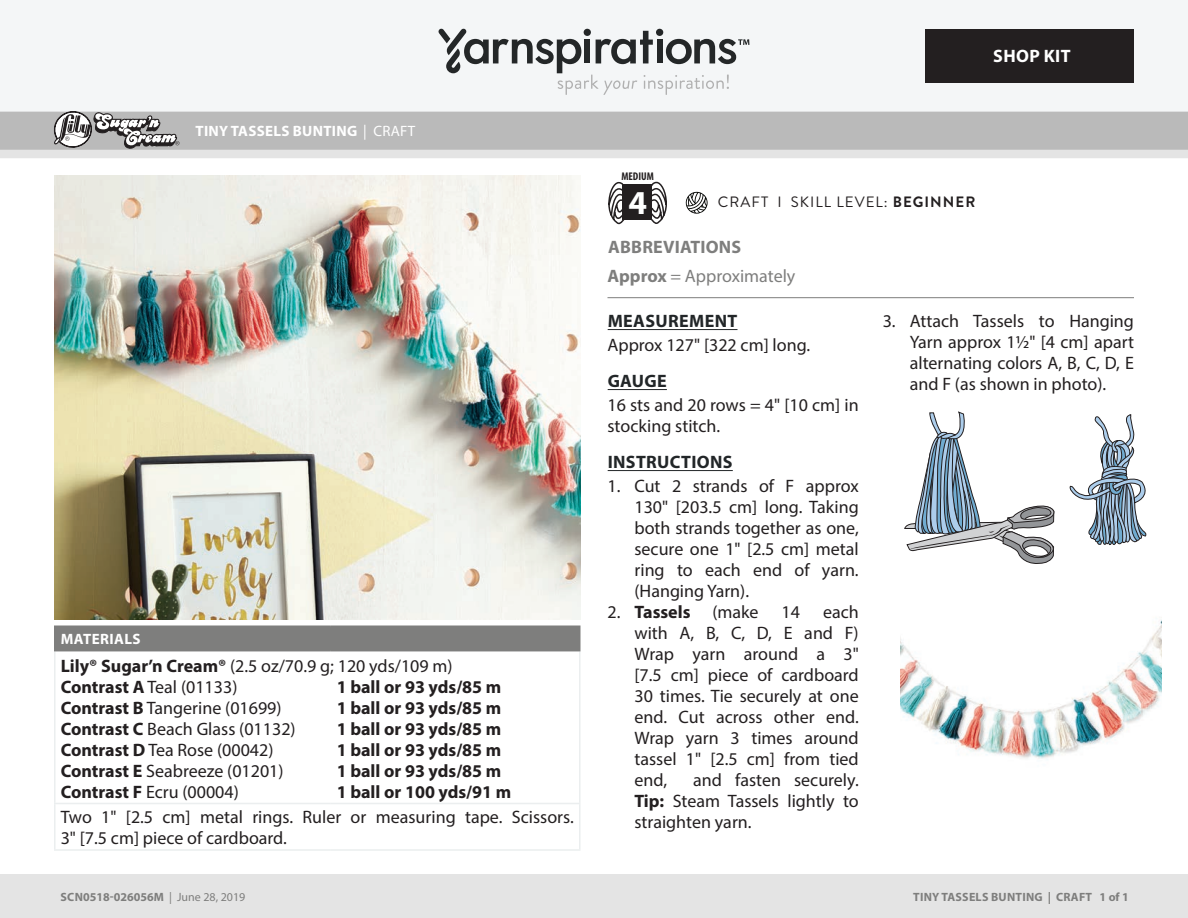
<style>
.page{position:relative;width:1188px;height:918px;background:#fff}
.page>*{position:absolute;margin:0;border:0;box-sizing:border-box;transform-origin:0 0}
.t1{font:700 33.6px "Myriad Pro";color:#fff}
.t2{font:18px/21px "Myriad Pro";color:#231f20;text-align:justify}
.t3{font:700 18px/21px "Myriad Pro";color:#231f20}
.t4{font:700 18px "Myriad Pro";letter-spacing:.02em;color:#222628}
.t5{font:18px "Myriad Pro";color:#7e7e7d}
.t6{font:700 18px "Myriad Pro";letter-spacing:.01em;color:#7e7e7d}
.t7{font:700 18px "Myriad Pro";letter-spacing:.02em;color:#fff}
.t8{font:700 15px "Myriad Pro";letter-spacing:.02em;color:#fff}
.t9{font:15px "Brandon Grotesque";letter-spacing:.07em;color:#231f20}
.t10{font:700 12px "Myriad Pro";letter-spacing:.02em;color:#7e7e7d}
.t11{font:700 12px "Myriad Pro";color:#7e7e7d}
.t12{font:700 condensed 11.25px "Myriad Pro";color:#231f20}
.s1{font-weight:400}
.s2{font-weight:700}
</style>
<div class="page">
<div style="left:0;top:875px;width:1188px;height:43px;background:#e4e4e4"></div>
<div style="left:0;top:0;width:1188px;height:110px;background:#f4f6f7"></div>
<svg style="left:438px;top:29px;width:311px;height:66px"></svg>
<svg style="left:0;top:110px;width:1188px;height:48px;background:#c0c0c0"></svg>
<hr style="left:54px;top:651px;width:2px;height:22px;background:#ebeeef">
<hr style="left:54px;top:673px;width:2px;height:130px;background:#ebeeef">
<hr style="left:579px;top:673px;width:1px;height:130px;background:#ebeeef">
<hr style="left:54px;top:804px;width:2px;height:45px;background:#ebeeef">
<hr style="left:579px;top:804px;width:1px;height:45px;background:#ebeeef">
<hr style="left:54px;top:803px;width:277px;height:1px;background:#ebeeef">
<hr style="left:331px;top:803px;width:249px;height:1px;background:#ebeeef">
<hr style="left:54px;top:849px;width:277px;height:2px;background:#ebeeef">
<hr style="left:331px;top:849px;width:249px;height:2px;background:#ebeeef">
<hr style="left:54px;top:626px;width:277px;height:1px;background:#7e7e7d">
<hr style="left:54px;top:627px;width:2px;height:23px;background:#7e7e7d">
<svg style="left:55px;top:626px;width:525px;height:47px"></svg>
<hr style="left:54px;top:650px;width:277px;height:1px;background:#7e7e7d">
<hr style="left:331px;top:650px;width:249px;height:1px;background:#7e7e7d">
<hr style="left:608px;top:329px;width:130px;height:1px;background:#222628">
<hr style="left:608px;top:389px;width:59px;height:1px;background:#222628">
<hr style="left:608px;top:470px;width:125px;height:1px;background:#222628">
<hr style="left:608px;top:297px;width:526px;height:1px;background:#7e7e7d">
<img style="left:54px;top:176px;width:526px;height:444px">
<svg style="left:1069px;top:414px;width:77px;height:132px"></svg>
<svg style="left:904px;top:412px;width:151px;height:152px"></svg>
<svg style="left:685px;top:192px;width:23px;height:22px"></svg>
<svg style="left:608px;top:181px;width:18px;height:43px"></svg>
<svg style="left:649px;top:181px;width:18px;height:43px"></svg>
<div style="left:622px;top:185px;width:30px;height:35px;background:#231f20"></div>
<img style="left:900px;top:620px;width:262px;height:140px">
<div style="left:926px;top:29px;width:208px;height:54px;background:#231f20"></div>
<p class="t8" style="left:196px;top:121px;width:221px">TINY TASSELS BUNTING <span class="s1">| CRAFT</span></p>
<p class="t8" style="left:61px;top:629px;width:81px">MATERIALS</p>
<p class="t2" style="left:61px;top:655px;width:393px;text-align:left"><span class="s2">Lily® Sugar’n Cream®</span> (2.5 oz/70.9 g; 120 yds/109 m)<br><span class="s2">Contrast A</span> Teal (01133)<br><span class="s2">Contrast B</span> Tangerine (01699)<br><span class="s2">Contrast C</span> Beach Glass (01132)<br><span class="s2">Contrast D</span> Tea Rose (00042)<br><span class="s2">Contrast E</span> Seabreeze (01201)<br><span class="s2">Contrast F</span> Ecru (00004)</p>
<p class="t3" style="left:337px;top:675px;width:176px">1 ball or 93 yds/85 m<br>1 ball or 93 yds/85 m<br>1 ball or 93 yds/85 m<br>1 ball or 93 yds/85 m<br>1 ball or 93 yds/85 m<br>1 ball or 100 yds/91 m</p>
<p class="t2" style="left:61px;top:806px;width:515px">Two 1" [2.5 cm] metal rings. Ruler or measuring tape. Scissors.<br>3" [7.5 cm] piece of cardboard.</p>
<p class="t7" style="left:993px;top:45px;width:79px">SHOP KIT</p>
<p class="t12" style="left:621px;top:169px;width:34px">MEDIUM</p>
<h1 class="t1" style="left:629px;top:180px;width:20px">4</h1>
<p class="t9" style="left:718px;top:192px;width:259px">CRAFT I SKILL LEVEL: <span class="s2">BEGINNER</span></p>
<p class="t6" style="left:608px;top:235px;width:135px">ABBREVIATIONS</p>
<p class="t5" style="left:607px;top:265px;width:189px"><span class="s2">Approx</span> = Approximately</p>
<p class="t4" style="left:608px;top:309px;width:131px">MEASUREMENT</p>
<p class="t2" style="left:607px;top:334px;width:204px">Approx 127" [322 cm] long.</p>
<p class="t4" style="left:608px;top:369px;width:61px">GAUGE</p>
<p class="t2" style="left:607px;top:394px;width:253px">16 sts and 20 rows = 4" [10 cm] in stocking stitch.</p>
<p class="t4" style="left:608px;top:450px;width:126px">INSTRUCTIONS</p>
<p class="t2" style="left:634px;top:475px;width:226px;text-indent:-27px">1. Cut 2 strands of F approx 130" [203.5 cm] long. Taking both strands together as one, secure one 1" [2.5 cm] metal ring to each end of yarn. (Hanging Yarn).</p>
<p class="t2" style="left:607px;top:601px;width:153px">2. <span class="s2">Tassels</span> (make</p>
<p class="t2" style="left:782px;top:601px;width:20px">14</p>
<p class="t2" style="left:634px;top:601px;width:226px;text-indent:189px">each with A, B, C, D, E and F)<br>Wrap yarn around a 3" [7.5 cm] piece of cardboard 30 times. Tie securely at one end. Cut across other end.<br>Wrap yarn 3 times around tassel 1" [2.5 cm] from tied end,</p>
<p class="t2" style="left:634px;top:769px;width:226px;text-indent:59px">and fasten securely.<br><span class="s2">Tip:</span> Steam Tassels lightly to straighten yarn.</p>
<p class="t2" style="left:910px;top:310px;width:226px;text-indent:-27px">3. Attach Tassels to Hanging Yarn approx 1½" [4 cm] apart alternating colors A, B, C, D, E and F (as shown in photo).</p>
<p class="t11" style="left:61px;top:889px;width:186px">SCN0518-026056M <span class="s1">| June 28, 2019</span></p>
<p class="t10" style="left:913px;top:889px;width:217px">TINY TASSELS BUNTING | CRAFT 1 of 1</p>
</div>
